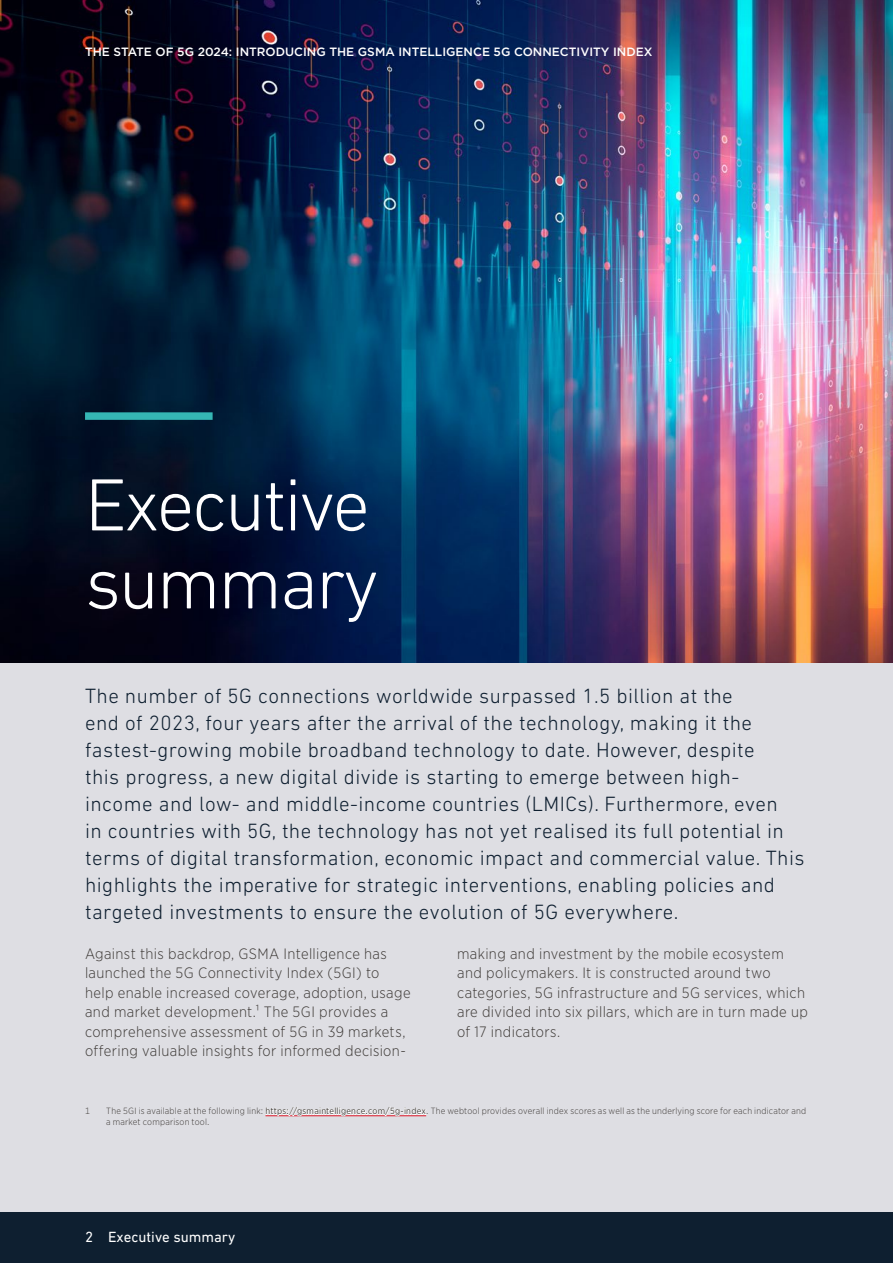
<style>
.page{position:relative;width:893px;height:1263px;background:#dedee3}
.page>*{position:absolute;margin:0;border:0;box-sizing:border-box;transform-origin:0 0}
.H1_Chapter_title{font:300 75px/78px "DIN Next LT Pro";letter-spacing:-.03em;color:#fff}
.Section_intro{font:300 21px/27px "DIN Next LT Pro";letter-spacing:.02em;color:#0e1f30}
.Textcopy{font:300 15px/19.5px "Gotham Narrow";letter-spacing:.025em;color:#3c3835}
.t1{font:15px "DIN Next LT Pro";color:#fff}
.t2{font:500 12px "Gotham";color:#fff}
.Footnote{font:300 9px/10.5px "Gotham Narrow";letter-spacing:.025em;color:#3c3835}
.s1{font-weight:400;color:#fff}
</style>
<div class="page">
<img style="left:0;top:0;width:893px;height:662px">
<div style="left:0;top:1212px;width:893px;height:51px;background:#0e1f30"></div>
<div style="left:85px;top:412px;width:128px;height:8px;background:#35b6b4"></div>
<hr style="left:265px;top:1115px;width:161px;height:1px;background:#de1726">
<p class="t2" style="left:85px;top:44px;width:569px">THE STATE OF 5G 2024: INTRODUCI NG THE GSMA INTELLIG ENCE 5G CONNECTIVITY INDEX</p>
<p class="H1_Chapter_title" style="left:85px;top:465px;width:295px">Executive summary</p>
<p class="Section_intro" style="left:85px;top:683px;width:721px">The number of 5G connections worldwide surpassed 1.5 billion at the<br>end of 2023, four years after the arrival of the technology, making it the fastest-growing mobile broadband technology to date. However, despite<br>this progress, a new digital divide is starting to emerge between high&shy;income and low- and middle-income countries (LMICs). Furthermore, even<br>in countries with 5G, the technology has not yet realised its full potential in terms of digital transformation, economic impact and commercial value. This highlights the imperative for strategic interventions, enabling policies and targeted investments to ensure the evolution of 5G everywhere.</p>
<p class="Textcopy" style="left:85px;top:943px;width:327px">Against this backdrop, GSMA Intelligence has launched the 5G Connectivity Index (5GI) to help enable increased coverage, adoption, usage and market development.1 The 5GI provides a comprehensive assessment of 5G in 39 markets, offering valuable insights for informed decision-</p>
<p class="Textcopy" style="left:457px;top:943px;width:352px">making and investment by the mobile ecosystem and policymakers. It is constructed around two categories, 5G infrastructure and 5G services, which are divided into six pillars, which are in turn made up of 17 indicators.</p>
<p class="Footnote" style="left:85px;top:1106px;width:6px">1</p>
<p class="Footnote" style="left:106px;top:1106px;width:701px">The 5GI is available at the following link: <span class="s1">https://gsmaintelligence.com/5g-index</span>. The webtool provides overall index scores as well as the underlying score for each indicator and a market comparison tool.</p>
<p class="t1" style="left:85px;top:1228px;width:152px">2 Executive summary</p>
</div>
